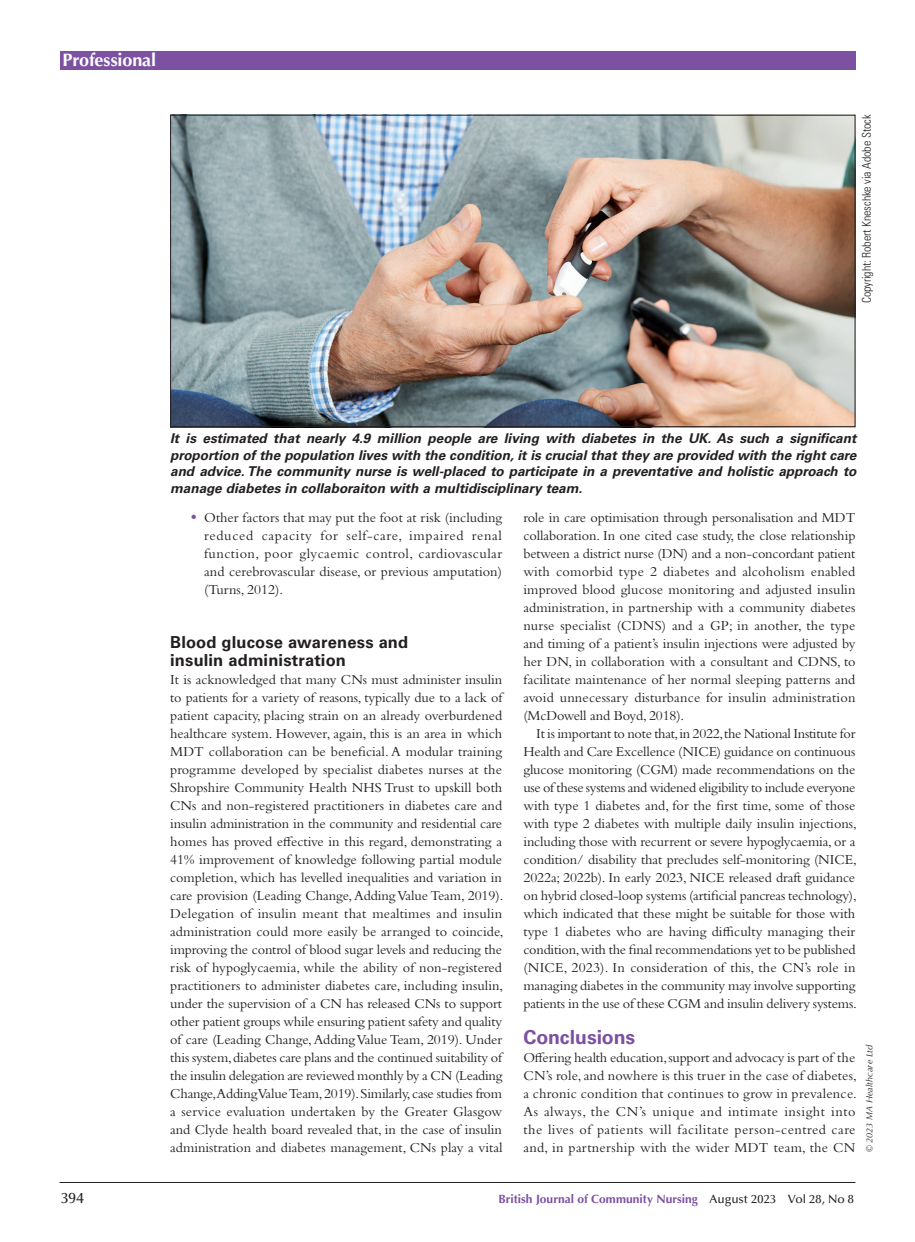
<style>
.page{position:relative;width:915px;height:1242px;background:#fff}
.page>*{position:absolute;margin:0;border:0;box-sizing:border-box;transform-origin:0 0}
.t1{font:700 19.5px "Univers LT Std";letter-spacing:-.005em;color:#7c51a1}
.t2{font:700 18px "Optima LT Std";letter-spacing:-.005em;color:#fff}
.t3{font:700 16.5px/18px "Univers LT Std";letter-spacing:.01em;color:#231f20}
.t4{font:500 15px "Optima LT Std";color:#231f20}
.t5{font:14.25px/18px "Bembo Std";letter-spacing:-.005em;color:#231f20;text-align:justify}
.t6{font:italic 700 13.5px/16.5px "Univers LT Std";color:#231f20;text-align:justify}
.t7{font:700 12px "Optima LT Std";color:#7c51a1}
.t8{font:300 condensed 12px "Univers LT Std";letter-spacing:-.01em;color:#231f20}
.t9{font:italic 9px "Optima LT Std";letter-spacing:.005em;color:#231f20}
.s1{font-family:"Univers LT Std";font-stretch:condensed;color:#7c51a1}
.s2{font-weight:500;color:#231f20}
</style>
<div class="page">
<hr style="left:60px;top:1182px;width:795px;height:1px;background:#231f20">
<div style="left:60px;top:51px;width:795px;height:18px;background:#7c51a1"></div>
<img style="left:172px;top:117px;width:681px;height:308px">
<p class="t2" style="left:63px;top:49px;width:95px">Professional</p>
<p class="t8" style="left:859px;top:303px;width:190px;rotate:-90deg">Copyright: Robert Kneschke via Adobe Stock</p>
<p class="t6" style="left:170px;top:430px;width:687px">It is estimated that nearly 4.9 million people are living with diabetes in the UK. As such a significant proportion of the population lives with the condition, it is crucial that they are provided with the right care and advice. The community nurse is well-placed to participate in a preventative and holistic approach to manage diabetes in collaboraiton with a multidisciplinary team.</p>
<p class="t5" style="left:204px;top:508px;width:299px;text-indent:-13px"><span class="s1">•</span> Other factors that may put the foot at risk (including reduced capacity for self-care, impaired renal function, poor glycaemic control, cardiovascular and cerebrovascular disease, or previous amputation) (Turns, 2012).</p>
<p class="t3" style="left:170px;top:633px;width:239px">Blood glucose awareness and insulin administration</p>
<p class="t5" style="left:170px;top:670px;width:335px">It is acknowledged that many CNs must administer insulin to patients for a variety of reasons, typically due to a lack of patient capacity, placing strain on an already overburdened healthcare system. However, again, this is an area in which MDT collaboration can be beneficial. A modular training programme developed by specialist diabetes nurses at the Shropshire Community Health NHS Trust to upskill both CNs and non-registered practitioners in diabetes care and insulin administration in the community and residential care homes has proved effective in this regard, demonstrating a 41% improvement of knowledge following partial module completion, which has levelled inequalities and variation in care provision (Leading Change, Adding Value Team, 2019).<br>Delegation of insulin meant that mealtimes and insulin administration could more easily be arranged to coincide, improving the control of blood sugar levels and reducing the risk of hypoglycaemia, while the ability of non-registered practitioners to administer diabetes care, including insulin, under the supervision of a CN has released CNs to support other patient groups while ensuring patient safety and quality of care (Leading Change, Adding Value Team, 2019). Under this system, diabetes care plans and the continued suitability of the insulin delegation are reviewed monthly by a CN (Leading Change,Adding Value Team, 2019). Similarly, case studies from a service evaluation undertaken by the Greater Glasgow and Clyde health board revealed that, in the case of insulin administration and diabetes management, CNs play a vital</p>
<p class="t5" style="left:523px;top:508px;width:333px">role in care optimisation through personalisation and MDT collaboration. In one cited case study, the close relationship between a district nurse (DN) and a non-concordant patient with comorbid type 2 diabetes and alcoholism enabled improved blood glucose monitoring and adjusted insulin administration, in partnership with a community diabetes nurse specialist (CDNS) and a GP; in another, the type and timing of a patient’s insulin injections were adjusted by her DN, in collaboration with a consultant and CDNS, to facilitate maintenance of her normal sleeping patterns and avoid unnecessary disturbance for insulin administration (McDowell and Boyd, 2018).</p>
<p class="t5" style="left:523px;top:724px;width:335px;text-align:left;text-indent:13px">It is important to note that, in 2022, the National Institute for Health and Care Excellence (NICE) guidance on continuous glucose monitoring (CGM) made recommendations on the use of these systems and widened eligibility to include everyone with type 1 diabetes and, for the first time, some of those with type 2 diabetes with multiple daily insulin injections, including those with recurrent or severe hypoglycaemia, or a condition/ disability that precludes self-monitoring (NICE, 2022a; 2022b). In early 2023, NICE released draft guidance on hybrid closed-loop systems (artificial pancreas technology), which indicated that these might be suitable for those with type 1 diabetes who are having difficulty managing their condition, with the final recommendations yet to be published (NICE, 2023). In consideration of this, the CN’s role in managing diabetes in the community may involve supporting patients in the use of these CGM and insulin delivery systems.</p>
<h1 class="t1" style="left:523px;top:1026px;width:113px">Conclusions</h1>
<p class="t5" style="left:523px;top:1048px;width:335px">Offering health education, support and advocacy is part of the CN’s role, and nowhere is this truer in the case of diabetes, a chronic condition that continues to grow in prevalence.<br>As always, the CN’s unique and intimate insight into the lives of patients will facilitate person-centred care and, in partnership with the wider MDT team, the CN</p>
<p class="t9" style="left:863px;top:1152px;width:109px;rotate:-90deg">© 2023 MA Healthcare Ltd</p>
<p class="t4" style="left:61px;top:1190px;width:25px">394</p>
<p class="t7" style="left:498px;top:1192px;width:357px">British Journal of Community Nursing <span class="s2">August 2023 Vol 28, No 8</span></p>
</div>
